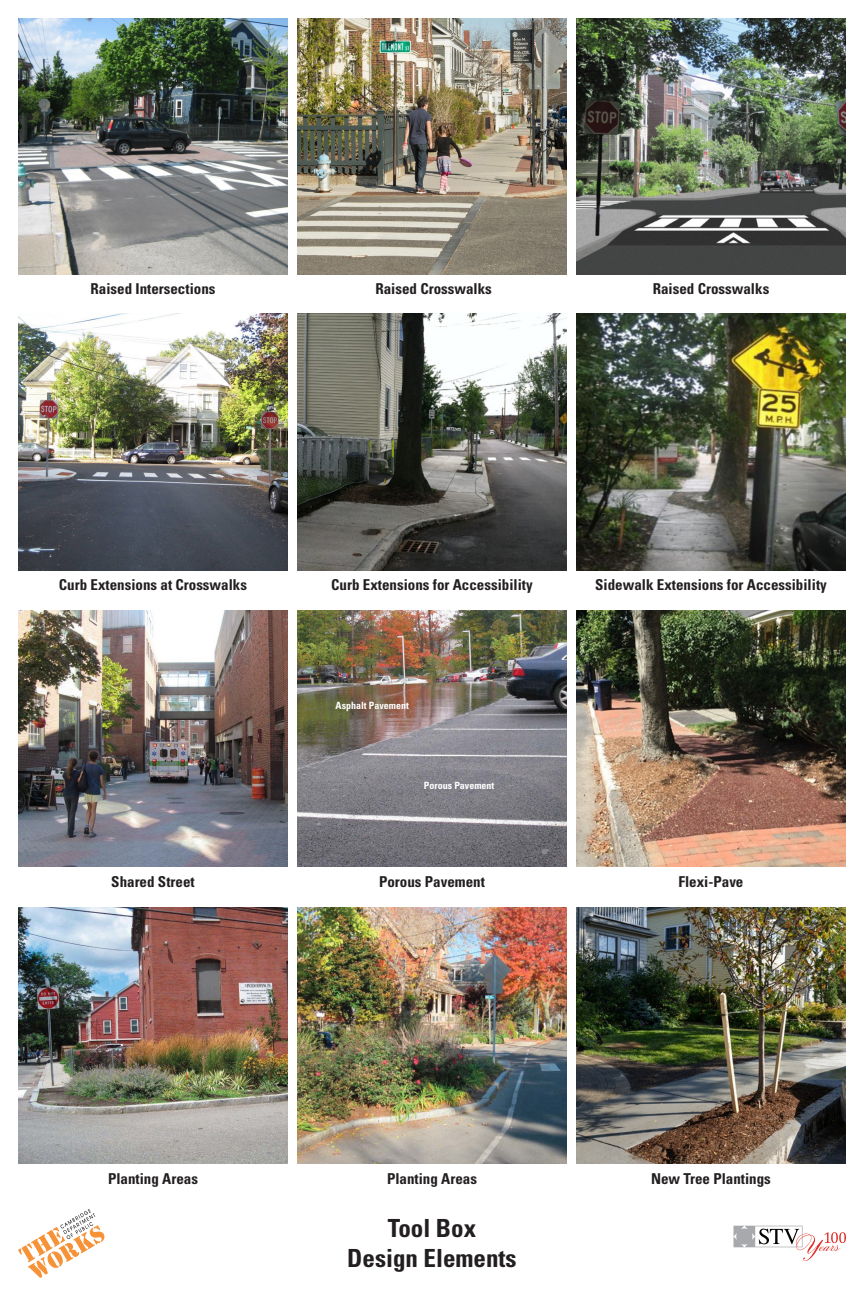
<style>
.page{position:relative;width:864px;height:1296px;background:#fff}
.page>*{position:absolute;margin:0;border:0;box-sizing:border-box;transform-origin:0 0}
.t1{font:700 condensed 25px/30px "Univers LT Std";color:#231f20;text-align:center}
.t2{font:700 condensed 15px "Univers LT Std";color:#231f20}
.t3{font:700 condensed 10px "Univers LT Std";color:#fff}
</style>
<div class="page">
<img style="left:18px;top:18px;width:270px;height:256px">
<img style="left:297px;top:18px;width:270px;height:256px">
<img style="left:576px;top:18px;width:270px;height:256px">
<img style="left:18px;top:314px;width:270px;height:256px">
<img style="left:297px;top:314px;width:270px;height:256px">
<img style="left:576px;top:314px;width:270px;height:256px">
<img style="left:18px;top:610px;width:270px;height:257px">
<img style="left:297px;top:610px;width:270px;height:257px">
<img style="left:576px;top:610px;width:270px;height:257px">
<img style="left:18px;top:907px;width:270px;height:257px">
<img style="left:297px;top:907px;width:270px;height:257px">
<img style="left:576px;top:907px;width:270px;height:257px">
<svg style="left:18px;top:1209px;width:86px;height:69px"></svg>
<svg style="left:734px;top:1226px;width:112px;height:35px"></svg>
<p class="t2" style="left:91px;top:280px;width:126px">Raised Intersections</p>
<p class="t2" style="left:375px;top:280px;width:118px">Raised Crosswalks</p>
<p class="t2" style="left:653px;top:280px;width:118px">Raised Crosswalks</p>
<p class="t2" style="left:59px;top:575px;width:190px">Curb Extensions at Crosswalks</p>
<p class="t2" style="left:331px;top:575px;width:203px">Curb Extensions for Accessibility</p>
<p class="t2" style="left:595px;top:575px;width:233px">Sidewalk Extensions for Accessibility</p>
<p class="t3" style="left:336px;top:700px;width:75px">Asphalt Pavement</p>
<p class="t3" style="left:424px;top:779px;width:72px">Porous Pavement</p>
<p class="t2" style="left:111px;top:872px;width:85px">Shared Street</p>
<p class="t2" style="left:379px;top:872px;width:107px">Porous Pavement</p>
<p class="t2" style="left:679px;top:872px;width:66px">Flexi-Pave</p>
<p class="t2" style="left:108px;top:1169px;width:92px">Planting Areas</p>
<p class="t2" style="left:387px;top:1169px;width:91px">Planting Areas</p>
<p class="t2" style="left:651px;top:1169px;width:121px">New Tree Plantings</p>
<p class="t1" style="left:347px;top:1213px;width:171px">Tool Box<br>Design Elements</p>
</div>
